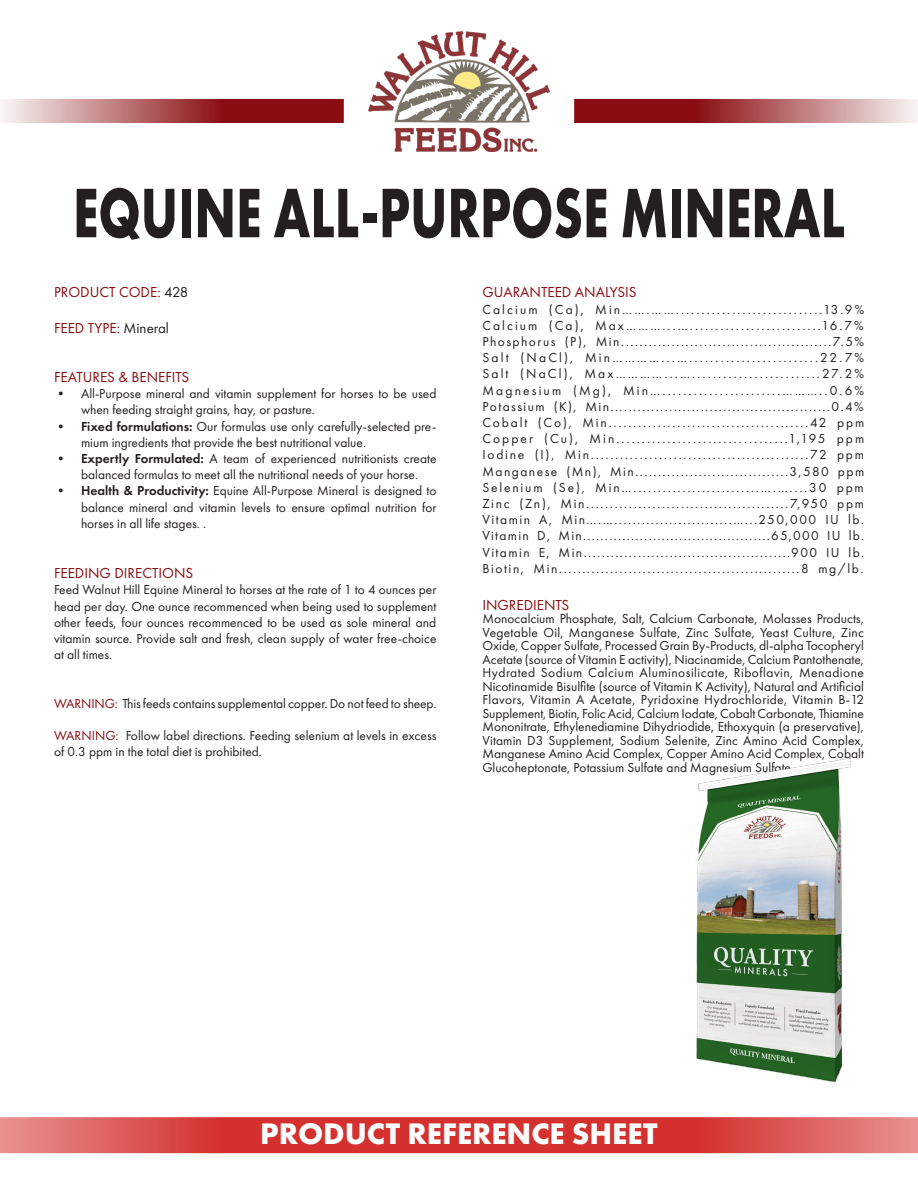
<style>
.page{position:relative;width:918px;height:1188px;background:#fff}
.page>*{position:absolute;margin:0;border:0;box-sizing:border-box;transform-origin:0 0}
.t1{font:700 72.6px "Futura PT";color:#231f20;scale:.71 1}
.t2{font:700 30.9px "Futura PT";color:#fff}
.t3{font:15px "Futura PT";color:#890c0f}
.t4{font:13.5px/13.5px "Futura PT";color:#231f20}
.t5{font:13.5px "Futura PT";letter-spacing:.135em;color:#231f20}
.t6{font:13.5px "Futura PT";letter-spacing:.15em;color:#231f20}
.t7{font:13.5px "Futura PT";letter-spacing:.115em;color:#231f20}
.t8{font:13.5px "Futura PT";letter-spacing:.105em;color:#231f20}
.t9{font:13.5px "Futura PT";letter-spacing:.11em;color:#231f20}
.t10{font:13.5px "Futura PT";letter-spacing:.16em;color:#231f20}
.t11{font:13.5px "Futura PT";letter-spacing:.095em;color:#231f20}
.t12{font:13.5px "Futura PT";letter-spacing:.125em;color:#231f20}
.t13{font:13.5px "Futura PT";letter-spacing:.155em;color:#231f20}
.s1{color:#231f20}
.s2{font-weight:600}
.s3{color:#890c0f}
</style>
<div class="page">
<img style="left:369px;top:32px;width:180px;height:119px">
<svg style="left:3px;top:99px;width:341px;height:24px;background:#ad5759"></svg>
<svg style="left:574px;top:99px;width:342px;height:24px;background:#ad5759"></svg>
<svg style="left:0;top:1117px;width:459px;height:36px;background:#d84946"></svg>
<svg style="left:459px;top:1117px;width:459px;height:36px;background:#d84946"></svg>
<img style="left:696px;top:758px;width:154px;height:325px">
<p class="t1" style="left:73px;top:166px;width:1089px">EQUINE ALL-PURPOSE MINERAL</p>
<p class="t3" style="left:54px;top:283px;width:136px">PRODUCT CODE: <span class="s1">428</span></p>
<p class="t3" style="left:54px;top:319px;width:117px">FEED TYPE: <span class="s1">Mineral</span></p>
<p class="t3" style="left:54px;top:368px;width:137px">FEATURES &amp; BENEFITS</p>
<p class="t4" style="left:81px;top:385px;width:357px;line-height:16.2px;text-indent:-27px">• All-Purpose mineral and vitamin supplement for horses to be used when feeding straight grains, hay, or pasture.</p>
<p class="t4" style="left:81px;top:418px;width:357px;line-height:16.2px;text-indent:-27px"><span class="s2">• Fixed formulations:</span> Our formulas use only carefully-selected pre&shy;mium ingredients that provide the best nutritional value.</p>
<p class="t4" style="left:81px;top:450px;width:357px;line-height:16.2px;text-indent:-27px"><span class="s2">• Expertly Formulated:</span> A team of experienced nutritionists create balanced formulas to meet all the nutritional needs of your horse.</p>
<p class="t4" style="left:81px;top:483px;width:357px;line-height:16.2px;text-align:justify;text-indent:-27px"><span class="s2">• Health &amp; Productivity:</span> Equine All-Purpose Mineral is designed to balance mineral and vitamin levels to ensure optimal nutrition for horses in all life stages. .</p>
<p class="t3" style="left:54px;top:564px;width:141px">FEEDING DIRECTIONS</p>
<p class="t4" style="left:54px;top:582px;width:384px;line-height:16.2px;text-align:justify">Feed Walnut Hill Equine Mineral to horses at the rate of 1 to 4 ounces per head per day. One ounce recommenced when being used to supplement other feeds, four ounces recommenced to be used as sole mineral and vitamin source. Provide salt and fresh, clean supply of water free-choice at all times.</p>
<p class="t4" style="left:54px;top:696px;width:384px"><span class="s3">WARNING:</span> This feeds contains supplemental copper. Do not feed to sheep.</p>
<p class="t4" style="left:54px;top:727px;width:384px;line-height:16.2px"><span class="s3">WARNING:</span> Follow label directions. Feeding selenium at levels in excess of 0.3 ppm in the total diet is prohibited.</p>
<p class="t3" style="left:482px;top:283px;width:156px">GUARANTEED ANALYSIS</p>
<p class="t6" style="left:482px;top:301px;width:383px">Calcium (Ca), Min…….…….............................13.9%</p>
<p class="t6" style="left:482px;top:317px;width:383px">Calcium (Ca), Max………...…..........................16.7%</p>
<p class="t7" style="left:482px;top:333px;width:383px">Phosphorus (P), Min..............................................7.5%</p>
<p class="t10" style="left:482px;top:350px;width:383px">Salt (NaCl), Min…………...….........................22.7%</p>
<p class="t13" style="left:482px;top:366px;width:383px">Salt (NaCl), Max…………...….........................27.2%</p>
<p class="t10" style="left:482px;top:382px;width:383px">Magnesium (Mg), Min….......................………..0.6%</p>
<p class="t8" style="left:482px;top:398px;width:383px">Potassium (K), Min.................................................0.4%</p>
<p class="t5" style="left:482px;top:414px;width:383px">Cobalt (Co), Min.........................................42 ppm</p>
<p class="t6" style="left:482px;top:431px;width:383px">Copper (Cu), Min..................................1,195 ppm</p>
<p class="t5" style="left:482px;top:447px;width:383px">Iodine (I), Min.............................................72 ppm</p>
<p class="t9" style="left:482px;top:463px;width:383px">Manganese (Mn), Min..................................3,580 ppm</p>
<p class="t5" style="left:482px;top:479px;width:383px">Selenium (Se), Min…..........................….…....30 ppm</p>
<p class="t12" style="left:482px;top:495px;width:383px">Zinc (Zn), Min...........................................7,950 ppm</p>
<p class="t9" style="left:482px;top:512px;width:383px">Vitamin A, Min….…..........................…...250,000 IU lb.</p>
<p class="t11" style="left:482px;top:528px;width:383px">Vitamin D, Min...........................................65,000 IU lb.</p>
<p class="t8" style="left:482px;top:544px;width:383px">Vitamin E, Min..............................................900 IU lb.</p>
<p class="t7" style="left:482px;top:560px;width:383px">Biotin, Min....................................................8 mg/lb.</p>
<p class="t3" style="left:482px;top:596px;width:88px">INGREDIENTS</p>
<p class="t4" style="left:482px;top:612px;width:383px;text-align:justify">Monocalcium Phosphate, Salt, Calcium Carbonate, Molasses Products, Vegetable Oil, Manganese Sulfate, Zinc Sulfate, Yeast Culture, Zinc Oxide, Copper Sulfate, Processed Grain By-Products, dl-alpha Tocopheryl Acetate (source of Vitamin E activity), Niacinamide, Calcium Pantothenate, Hydrated Sodium Calcium Aluminosilicate, Riboflavin, Menadione Nicotinamide Bisulfite (source of Vitamin K Activity), Natural and Artificial Flavors, Vitamin A Acetate, Pyridoxine Hydrochloride, Vitamin B-12<br>Supplement, Biotin, Folic Acid, Calcium Iodate, Cobalt Carbonate, Thiamine Mononitrate, Ethylenediamine Dihydriodide, Ethoxyquin (a preservative), Vitamin D3 Supplement, Sodium Selenite, Zinc Amino Acid Complex, Manganese Amino Acid Complex, Copper Amino Acid Complex, Cobalt Glucoheptonate, Potassium Sulfate and Magnesium Sulfate.</p>
<h2 class="t2" style="left:260px;top:1113px;width:399px">PRODUCT REFERENCE SHEET</h2>
</div>
